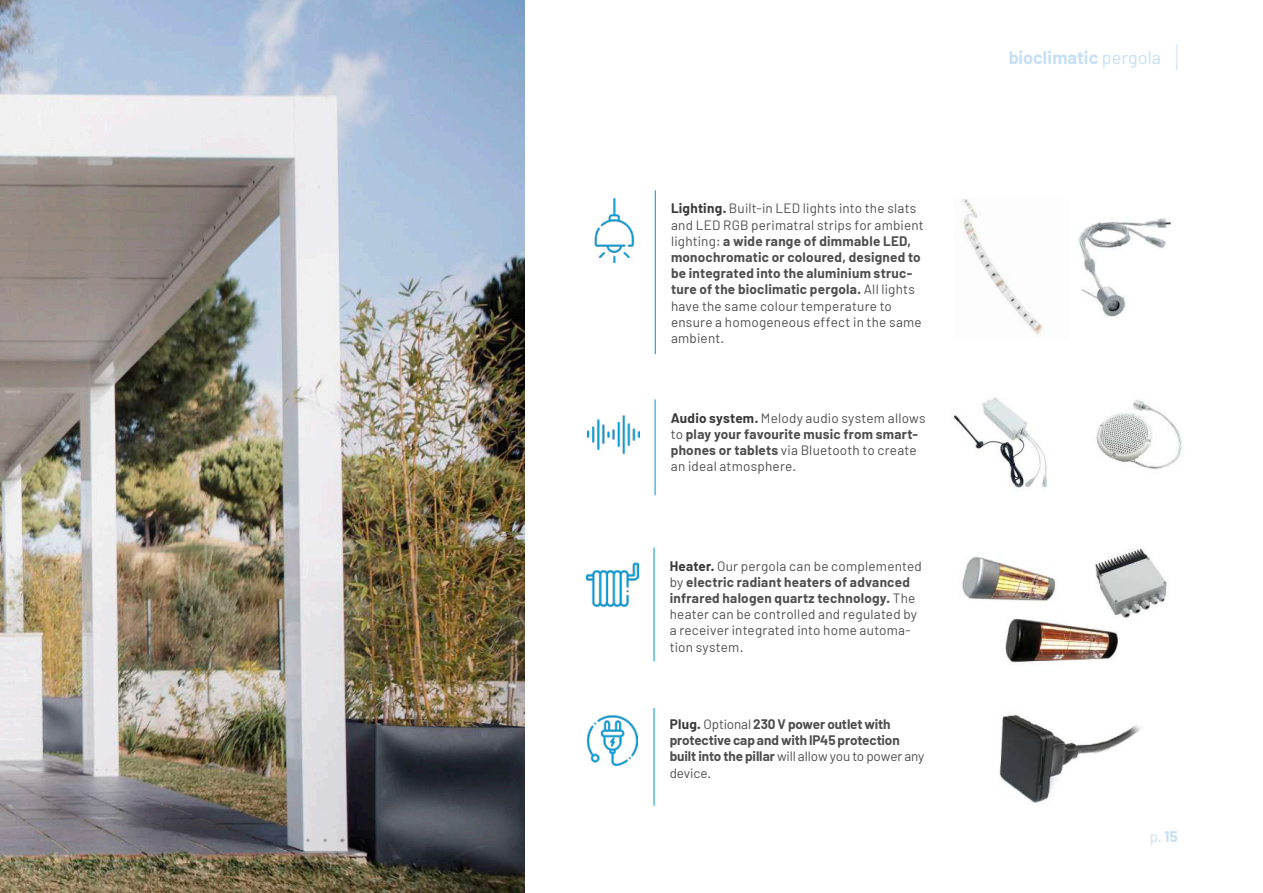
<style>
.page{position:relative;width:1263px;height:893px;background:#fff}
.page>*{position:absolute;margin:0;border:0;box-sizing:border-box;transform-origin:0 0}
.t1{font:700 18px "Barlow";letter-spacing:.005em;color:#c7dff4}
.t2{font:15px "Barlow";color:#c7dff4}
.t3{font:13.5px/16.2px "Barlow";letter-spacing:.015em;color:#4e4e4e}
.t4{font:700 13.5px/16.2px "Barlow";letter-spacing:-.01em;color:#4e4e4e}
.s1{font-weight:700;color:#3a3a3a}
.s2{font-weight:700}
.s3{color:#3a3a3a}
.s4{font-weight:400}
</style>
<div class="page">
<img style="left:0;top:0;width:524px;height:893px">
<img style="left:588px;top:415px;width:52px;height:40px">
<img style="left:588px;top:716px;width:50px;height:50px">
<img style="left:587px;top:562px;width:52px;height:45px">
<hr style="left:655px;top:399px;width:1px;height:96px;background:#0095d4">
<hr style="left:654px;top:708px;width:1px;height:98px;background:#0095d4">
<hr style="left:654px;top:547px;width:1px;height:114px;background:#0095d4">
<img style="left:953px;top:397px;width:94px;height:94px">
<img style="left:1096px;top:399px;width:86px;height:70px">
<img style="left:1005px;top:619px;width:112px;height:44px">
<img style="left:962px;top:556px;width:95px;height:46px">
<img style="left:1072px;top:548px;width:95px;height:74px">
<img style="left:999px;top:715px;width:143px;height:88px">
<img style="left:1078px;top:218px;width:94px;height:99px">
<img style="left:962px;top:199px;width:82px;height:137px">
<img style="left:594px;top:198px;width:40px;height:65px">
<hr style="left:655px;top:190px;width:1px;height:164px;background:#0095d4">
<svg style="left:1176px;top:45px;width:1px;height:25px"></svg>
<p class="t3" style="left:671px;top:200px;width:254px"><span class="s1">Lighting.</span> Built-in LED lights into the slats and LED RGB perimatral strips for ambient lighting: <span class="s2">a wide range of dimmable LED, monochromatic or coloured, designed to be integrated into the aluminium struc&shy;ture of the bioclimatic pergola.</span> All lights have the same colour temperature to ensure a homogeneous effect in the same ambient.</p>
<p class="t3" style="left:671px;top:409px;width:256px"><span class="s1">Audio system.</span> Melody audio system allows to <span class="s2">play your favourite music from smart&shy;phones or tablets</span> via Bluetooth to create an ideal atmosphere.</p>
<p class="t3" style="left:670px;top:557px;width:254px"><span class="s1">Heater.</span> Our pergola can be complemented by <span class="s2">electric radiant heaters of advanced infrared halogen quartz technology.</span> The heater can be controlled and regulated by a receiver integrated into home automa&shy;tion system.</p>
<p class="t4" style="left:670px;top:716px;width:256px"><span class="s3">Plug.</span> <span class="s4">Optional</span> 230 V power outlet with protective cap and with IP45 protection built into the pillar <span class="s4">will allow you to power any device.</span></p>
<h1 class="t1" style="left:1008px;top:46px;width:154px">bioclimatic <span class="s4">pergola</span></h1>
<p class="t2" style="left:1149px;top:827px;width:30px">p. <span class="s2">15</span></p>
</div>
